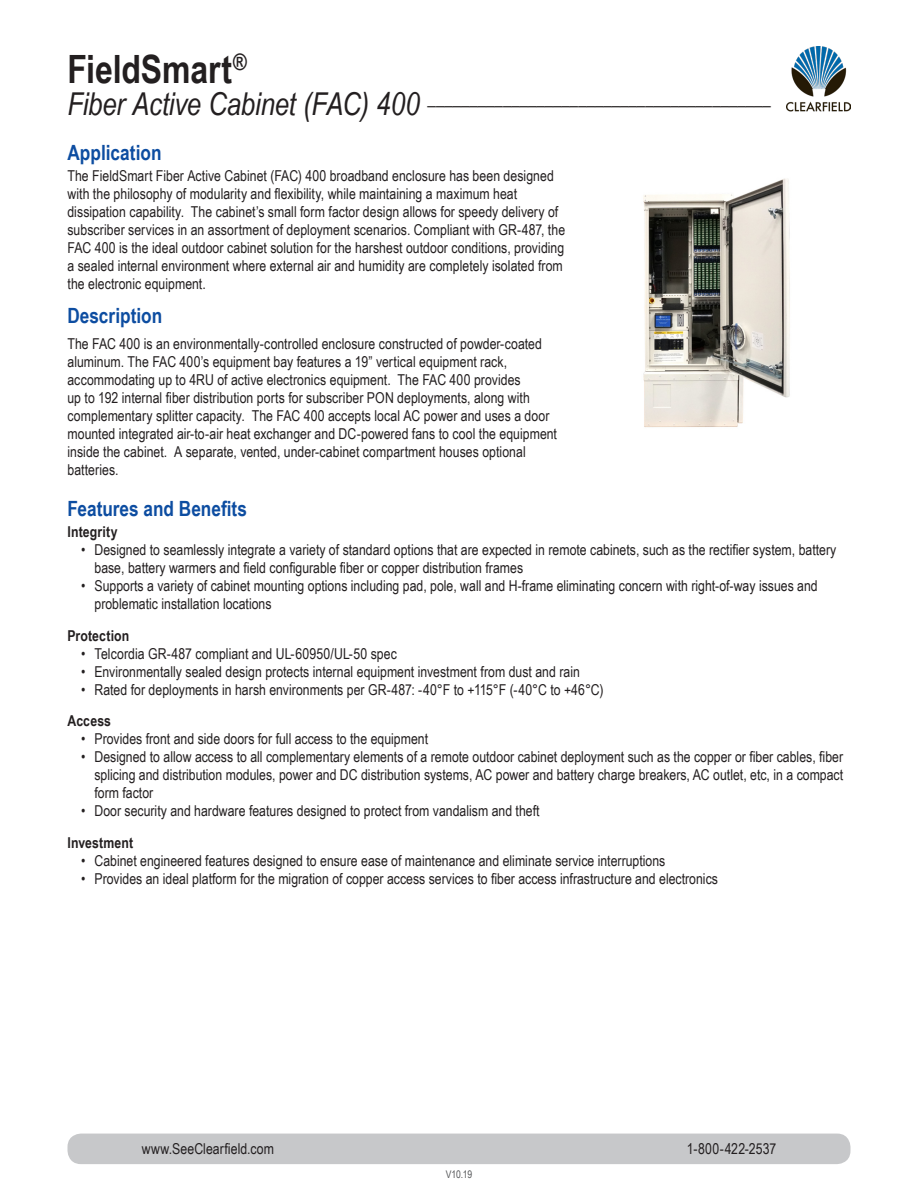
<style>
.page{position:relative;width:918px;height:1188px;background:#fff}
.page>*{position:absolute;margin:0;border:0;box-sizing:border-box;transform-origin:0 0}
.Right_Page_Product_H{font:700 39px "Arial Narrow";letter-spacing:-.005em;color:#231f20}
.headers{font:700 21px "Arial Narrow";color:#0d4da1}
.Right_Page_Product_N{font:italic 18.3px "Arial Narrow";color:#231f20}
.t1{font:15px/18px "Arial Narrow";color:#231f20}
.features_and_benefit{font:700 15px "Arial Narrow";letter-spacing:.01em;color:#231f20}
.t2{font:10.5px "Arial Narrow";color:#57585a}
.s1{font-size:31.5px}
</style>
<div class="page">
<img style="left:787px;top:46px;width:63px;height:66px">
<div style="left:68px;top:1134px;width:782px;height:30px;background:#c7c8ca;border-radius:13px"></div>
<img style="left:643px;top:178px;width:147px;height:249px">
<p class="Right_Page_Product_H" style="left:68px;top:40px;width:181px">FieldSmart<sup>®</sup></p>
<p class="Right_Page_Product_N" style="left:68px;top:86px;width:705px"><span class="s1">Fiber Active Cabinet (FAC) 400</span> _________________________________________</p>
<p class="headers" style="left:68px;top:136px;width:96px">Application</p>
<p class="t1" style="left:68px;top:166px;width:499px">The FieldSmart Fiber Active Cabinet (FAC) 400 broadband enclosure has been designed with the philosophy of modularity and flexibility, while maintaining a maximum heat dissipation capability. The cabinet’s small form factor design allows for speedy delivery of subscriber services in an assortment of deployment scenarios. Compliant with GR-487, the FAC 400 is the ideal outdoor cabinet solution for the harshest outdoor conditions, providing a sealed internal environment where external air and humidity are completely isolated from the electronic equipment.</p>
<p class="headers" style="left:68px;top:300px;width:96px">Description</p>
<p class="t1" style="left:68px;top:335px;width:491px">The FAC 400 is an environmentally-controlled enclosure constructed of powder-coated aluminum. The FAC 400’s equipment bay features a 19” vertical equipment rack, accommodating up to 4RU of active electronics equipment. The FAC 400 provides<br>up to 192 internal fiber distribution ports for subscriber PON deployments, along with complementary splitter capacity. The FAC 400 accepts local AC power and uses a door mounted integrated air-to-air heat exchanger and DC-powered fans to cool the equipment inside the cabinet. A separate, vented, under-cabinet compartment houses optional batteries.</p>
<p class="headers" style="left:68px;top:493px;width:181px">Features and Benefits</p>
<p class="features_and_benefit" style="left:68px;top:521px;width:52px">Integrity</p>
<p class="t1" style="left:94px;top:540px;width:743px;text-indent:-14px">• Designed to seamlessly integrate a variety of standard options that are expected in remote cabinets, such as the rectifier system, battery base, battery warmers and field configurable fiber or copper distribution frames</p>
<p class="t1" style="left:94px;top:576px;width:725px;text-indent:-14px">• Supports a variety of cabinet mounting options including pad, pole, wall and H-frame eliminating concern with right-of-way issues and problematic installation locations</p>
<p class="features_and_benefit" style="left:68px;top:624px;width:63px">Protection</p>
<p class="t1" style="left:81px;top:644px;width:317px">• Telcordia GR-487 compliant and UL-60950/UL-50 spec</p>
<p class="t1" style="left:81px;top:662px;width:501px">• Environmentally sealed design protects internal equipment investment from dust and rain</p>
<p class="t1" style="left:81px;top:680px;width:524px">• Rated for deployments in harsh environments per GR-487: -40°F to +115°F (-40°C to +46°C)</p>
<p class="features_and_benefit" style="left:68px;top:710px;width:45px">Access</p>
<p class="t1" style="left:81px;top:729px;width:349px">• Provides front and side doors for full access to the equipment</p>
<p class="t1" style="left:94px;top:747px;width:750px;text-align:justify;text-indent:-14px">• Designed to allow access to all complementary elements of a remote outdoor cabinet deployment such as the copper or fiber cables, fiber splicing and distribution modules, power and DC distribution systems, AC power and battery charge breakers, AC outlet, etc, in a compact form factor</p>
<p class="t1" style="left:81px;top:801px;width:460px">• Door security and hardware features designed to protect from vandalism and theft</p>
<p class="features_and_benefit" style="left:68px;top:831px;width:67px">Investment</p>
<p class="t1" style="left:81px;top:851px;width:586px">• Cabinet engineered features designed to ensure ease of maintenance and eliminate service interruptions</p>
<p class="t1" style="left:81px;top:869px;width:638px">• Provides an ideal platform for the migration of copper access services to fiber access infrastructure and electronics</p>
<p class="t1" style="left:142px;top:1139px;width:134px">www.SeeClearfield.com</p>
<p class="t1" style="left:687px;top:1139px;width:91px">1-800-422-2537</p>
<p class="t2" style="left:446px;top:1167px;width:28px">V10.19</p>
</div>
